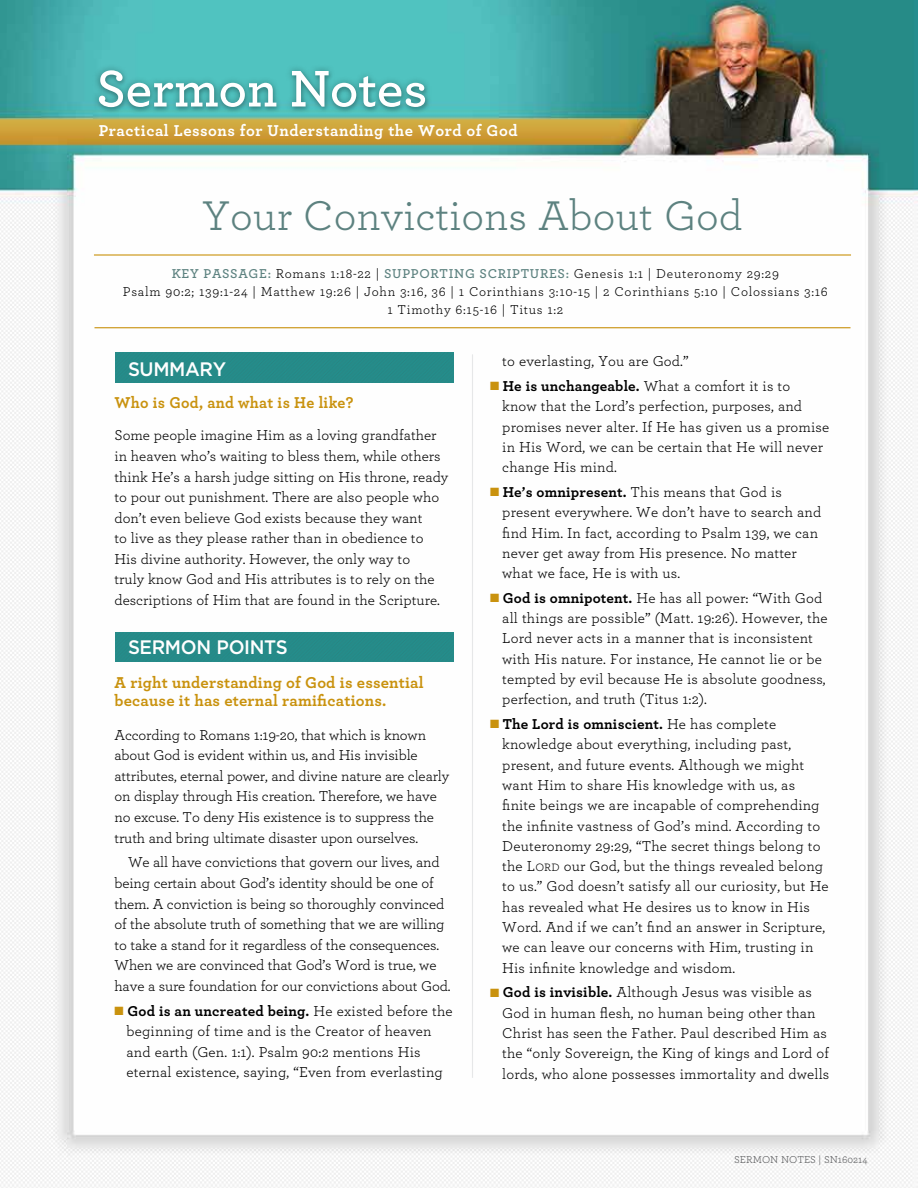
<style>
.page{position:relative;width:918px;height:1188px;background:#fff}
.page>*{position:absolute;margin:0;border:0;box-sizing:border-box;transform-origin:0 0}
.t1{font:600 54px "Archer";color:#fff}
.t2{font:43.5px "Archer";color:#5d8280}
.t3{font:500 19.5px "Gotham";letter-spacing:-.02em;color:#fff;scale:.96 1}
.t4{font:700 16.5px/18px "Archer";letter-spacing:.01em;color:#c9920e}
.t5{font:700 16.5px "Archer";letter-spacing:.03em;color:#fff}
.t6{font:700 16.5px "Archer";letter-spacing:.01em;color:#c9920e;scale:.96 1}
.t7{font:15px/20.2px "Archer";letter-spacing:.01em;color:#000}
.t8{font:15px/20.5px "Archer";letter-spacing:-.01em;color:#000}
.t9{font:13.5px/18px "Archer";letter-spacing:.05em;color:#000;text-align:center}
.t10{font:10.5px "Archer";color:#58595b}
.s1{font-weight:600;color:#5d8280}
.s2{color:#c9920e}
.s3{font-weight:700}
.s4{font-size:11.25px}
</style>
<div class="page">
<img style="left:0;top:0;width:918px;height:1188px">
<div style="left:115px;top:633px;width:339px;height:29px;background:#258a88"></div>
<hr style="left:472px;top:354px;width:1px;height:724px;background:#e6e7e8">
<hr style="left:94px;top:254px;width:757px;height:2px;background:#c9920e">
<hr style="left:94px;top:327px;width:756px;height:1px;background:#c9920e">
<div style="left:116px;top:353px;width:338px;height:29px;background:#258a88"></div>
<div style="left:92px;top:63px;width:341px;height:52px;background:#000;opacity:.35"></div>
<h1 class="t1" style="left:96px;top:55px;width:333px">Sermon Notes</h1>
<p class="t5" style="left:99px;top:120px;width:420px">Practical Lessons for Understanding the Word of God</p>
<h2 class="t2" style="left:202px;top:188px;width:542px">Your Convictions About God</h2>
<p class="t9" style="left:123px;top:264px;width:707px"><span class="s1">KEY PASSAGE:</span> Romans 1:18-22 | <span class="s1">SUPPORTING SCRIPTURES:</span> Genesis 1:1 | Deuteronomy 29:29<br>Psalm 90:2; 139:1-24 | Matthew 19:26 | John 3:16, 36 | 1 Corinthians 3:10-15 | 2 Corinthians 5:10 | Colossians 3:16<br>1 Timothy 6:15-16 | Titus 1:2</p>
<h3 class="t3" style="left:128px;top:357px;width:104px">SUMMARY</h3>
<p class="t6" style="left:115px;top:392px;width:250px">Who is God, and what is He like?</p>
<p class="t7" style="left:115px;top:425px;width:335px">Some people imagine Him as a loving grandfather in heaven who’s waiting to bless them, while others think He’s a harsh judge sitting on His throne, ready to pour out punishment. There are also people who don’t even believe God exists because they want<br>to live as they please rather than in obedience to His divine authority. However, the only way to<br>truly know God and His attributes is to rely on the descriptions of Him that are found in the Scripture.</p>
<h3 class="t3" style="left:128px;top:635px;width:168px">SERMON POINTS</h3>
<p class="t4" style="left:115px;top:673px;width:311px">A right understanding of God is essential because it has eternal ramifications.</p>
<p class="t8" style="left:115px;top:724px;width:336px">According to Romans 1:19-20, that which is known about God is evident within us, and His invisible attributes, eternal power, and divine nature are clearly on display through His creation. Therefore, we have no excuse. To deny His existence is to suppress the truth and bring ultimate disaster upon ourselves.</p>
<p class="t8" style="left:115px;top:852px;width:337px;text-indent:14px">We all have convictions that govern our lives, and being certain about God’s identity should be one of them. A conviction is being so thoroughly convinced of the absolute truth of something that we are willing to take a stand for it regardless of the consequences.<br>When we are convinced that God’s Word is true, we have a sure foundation for our convictions about God.</p>
<p class="t7" style="left:127px;top:1000px;width:328px;text-indent:-12px"><span class="s2">■</span> <span class="s3">God is an uncreated being.</span> He existed before the beginning of time and is the Creator of heaven and earth (Gen. 1:1). Psalm 90:2 mentions His eternal existence, saying, “Even from everlasting</p>
<p class="t7" style="left:502px;top:351px;width:188px">to everlasting, You are God.”</p>
<p class="t7" style="left:502px;top:376px;width:329px;text-indent:-12px"><span class="s2">■</span> <span class="s3">He is unchangeable.</span> What a comfort it is to<br>know that the Lord’s perfection, purposes, and promises never alter. If He has given us a promise in His Word, we can be certain that He will never change His mind.</p>
<p class="t7" style="left:502px;top:481px;width:320px;text-indent:-12px"><span class="s2">■</span> <span class="s3">He’s omnipresent.</span> This means that God is present everywhere. We don’t have to search and find Him. In fact, according to Psalm 139, we can never get away from His presence. No matter what we face, He is with us.</p>
<p class="t7" style="left:502px;top:587px;width:327px;text-indent:-12px"><span class="s2">■</span> <span class="s3">God is omnipotent.</span> He has all power: “With God all things are possible” (Matt. 19:26). However, the Lord never acts in a manner that is inconsistent with His nature. For instance, He cannot lie or be tempted by evil because He is absolute goodness, perfection, and truth (Titus 1:2).</p>
<p class="t7" style="left:502px;top:713px;width:328px;text-indent:-12px"><span class="s2">■</span> <span class="s3">The Lord is omniscient.</span> He has complete knowledge about everything, including past, present, and future events. Although we might want Him to share His knowledge with us, as finite beings we are incapable of comprehending the infinite vastness of God’s mind. According to Deuteronomy 29:29, “The secret things belong to the L<span class="s4">ord</span> our God, but the things revealed belong to us.” God doesn’t satisfy all our curiosity, but He has revealed what He desires us to know in His Word. And if we can’t find an answer in Scripture, we can leave our concerns with Him, trusting in His infinite knowledge and wisdom.</p>
<p class="t7" style="left:502px;top:982px;width:329px;text-indent:-12px"><span class="s2">■</span> <span class="s3">God is invisible.</span> Although Jesus was visible as God in human flesh, no human being other than Christ has seen the Father. Paul described Him as the “only Sovereign, the King of kings and Lord of lords, who alone possesses immortality and dwells</p>
<p class="t10" style="left:734px;top:1153px;width:135px">SERMON NOTES | SN160214</p>
</div>
